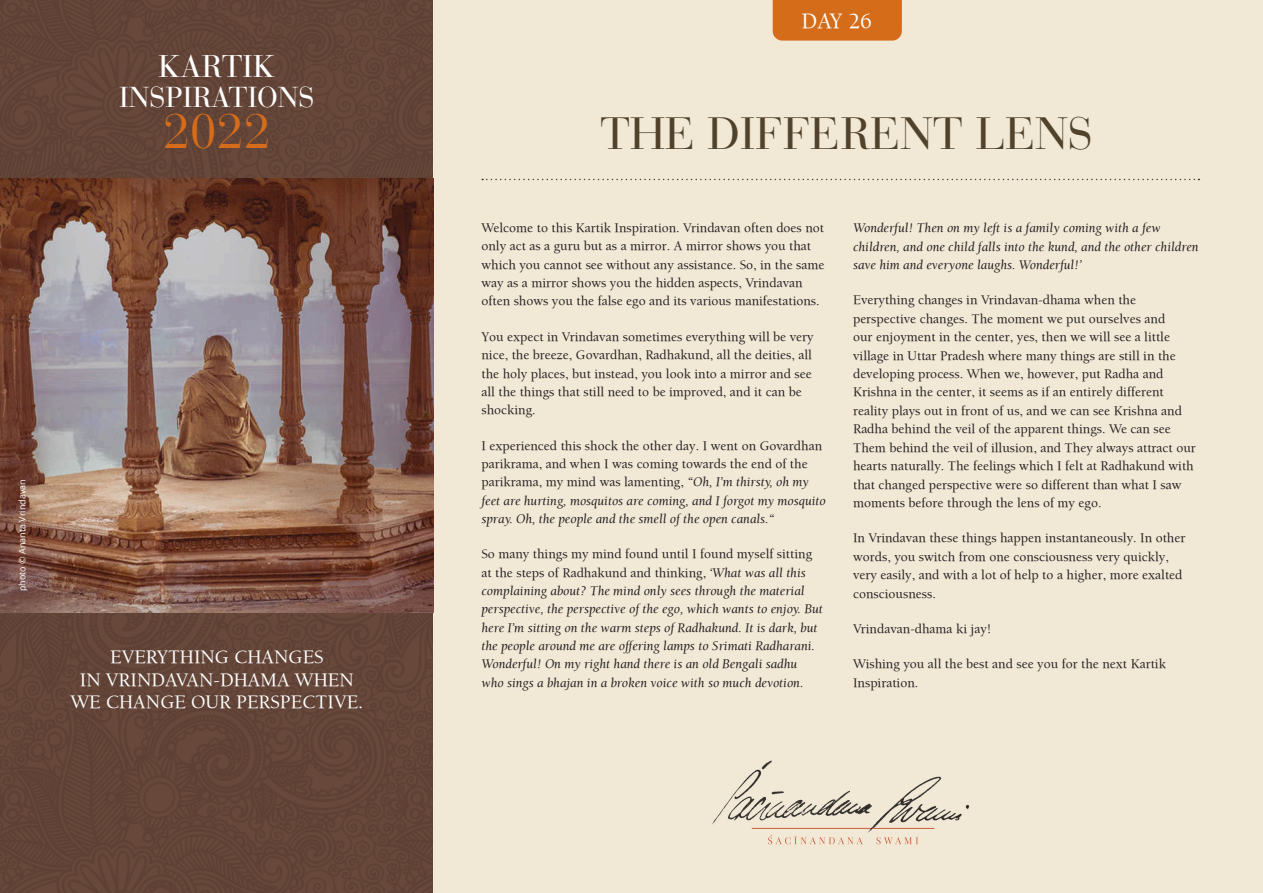
<style>
.page{position:relative;width:1263px;height:893px;background:#fff}
.page>*{position:absolute;margin:0;border:0;box-sizing:border-box;transform-origin:0 0}
.t1{font:48.45px "Bauer Bodoni";color:#d56c1a}
.t2{font:45px "Bauer Bodoni";color:#51432b}
.t3{font:31.2px "Bauer Bodoni";color:#fff}
.t4{font:28.65px "Bauer Bodoni";color:#fff}
.t5{font:22.5px "Balaram";color:#fff}
.t6{font:19.5px/22.5px "Balaram";color:#fff;text-align:center}
.t7{font:13.5px/18.5px "Balaram";color:#231f20}
.t8{font:italic 13.5px/18.3px "Balaram";color:#231f20}
.t9{font:9px "Open Sans";color:#fff}
.s1{font-style:italic}
.s2{font-style:normal}
</style>
<div class="page">
<div style="left:0;top:0;width:434px;height:893px;background:#624437"></div>
<div style="left:434px;top:0;width:829px;height:893px;background:#f2e8d6"></div>
<svg style="left:768px;top:835px;width:150px;height:9px"></svg>
<img style="left:712px;top:760px;width:258px;height:73px">
<svg style="left:482px;top:179px;width:717px;height:1px"></svg>
<div style="left:773px;top:0;width:129px;height:41px;background:#d56c1a"></div>
<img style="left:0;top:179px;width:434px;height:433px">
<h3 class="t3" style="left:158px;top:48px;width:119px">KARTIK</h3>
<h3 class="t4" style="left:119px;top:80px;width:197px">INSPIRATIONS</h3>
<h1 class="t1" style="left:163px;top:103px;width:109px">2022</h1>
<p class="t9" style="left:16px;top:591px;width:113px;rotate:-90deg">photo © Ananta Vrindavan</p>
<h3 class="t6" style="left:70px;top:645px;width:294px">EVERYTHING CHANGES<br>IN VRINDAVAN-DHAMA WHEN<br>WE CHANGE OUR PERSPECTIVE.</h3>
<h3 class="t5" style="left:801px;top:7px;width:72px">DAY 26</h3>
<h2 class="t2" style="left:600px;top:107px;width:494px">THE DIFFERENT LENS</h2>
<p class="t7" style="left:481px;top:218px;width:344px">Welcome to this Kartik Inspiration. Vrindavan often does not only act as a guru but as a mirror. A mirror shows you that which you cannot see without any assistance. So, in the same way as a mirror shows you the hidden aspects, Vrindavan often shows you the false ego and its various manifestations.</p>
<p class="t7" style="left:481px;top:327px;width:334px">You expect in Vrindavan sometimes everything will be very nice, the breeze, Govardhan, Radhakund, all the deities, all the holy places, but instead, you look into a mirror and see all the things that still need to be improved, and it can be shocking.</p>
<p class="t7" style="left:481px;top:436px;width:346px">I experienced this shock the other day. I went on Govardhan parikrama, and when I was coming towards the end of the parikrama, my mind was lamenting, <span class="s1">“Oh, I’m thirsty, oh my feet are hurting, mosquitos are coming, and I forgot my mosquito spray. Oh, the people and the smell of the open canals.“</span></p>
<p class="t8" style="left:481px;top:545px;width:343px"><span class="s2">So many things my mind found until I found myself sitting at the steps of Radhakund and thinking,</span> ‘What was all this complaining about? The mind only sees through the material perspective, the perspective of the ego, which wants to enjoy. But here I’m sitting on the warm steps of Radhakund. It is dark, but the people around me are offering lamps to Srimati Radharani.<br>Wonderful! On my right hand there is an old Bengali sadhu who sings a bhajan in a broken voice with so much devotion.</p>
<p class="t8" style="left:853px;top:218px;width:347px">Wonderful! Then on my left is a family coming with a few children, and one child falls into the kund, and the other children save him and everyone laughs. Wonderful!’</p>
<p class="t7" style="left:853px;top:291px;width:344px">Everything changes in Vrindavan-dhama when the perspective changes. The moment we put ourselves and<br>our enjoyment in the center, yes, then we will see a little village in Uttar Pradesh where many things are still in the developing process. When we, however, put Radha and Krishna in the center, it seems as if an entirely different reality plays out in front of us, and we can see Krishna and Radha behind the veil of the apparent things. We can see Them behind the veil of illusion, and They always attract our hearts naturally. The feelings which I felt at Radhakund with that changed perspective were so different than what I saw moments before through the lens of my ego.</p>
<p class="t7" style="left:853px;top:529px;width:334px">In Vrindavan these things happen instantaneously. In other words, you switch from one consciousness very quickly, very easily, and with a lot of help to a higher, more exalted consciousness.</p>
<p class="t7" style="left:853px;top:619px;width:140px">Vrindavan-dhama ki jay!</p>
<p class="t7" style="left:853px;top:655px;width:314px">Wishing you all the best and see you for the next Kartik<br>Inspiration.</p>
</div>
